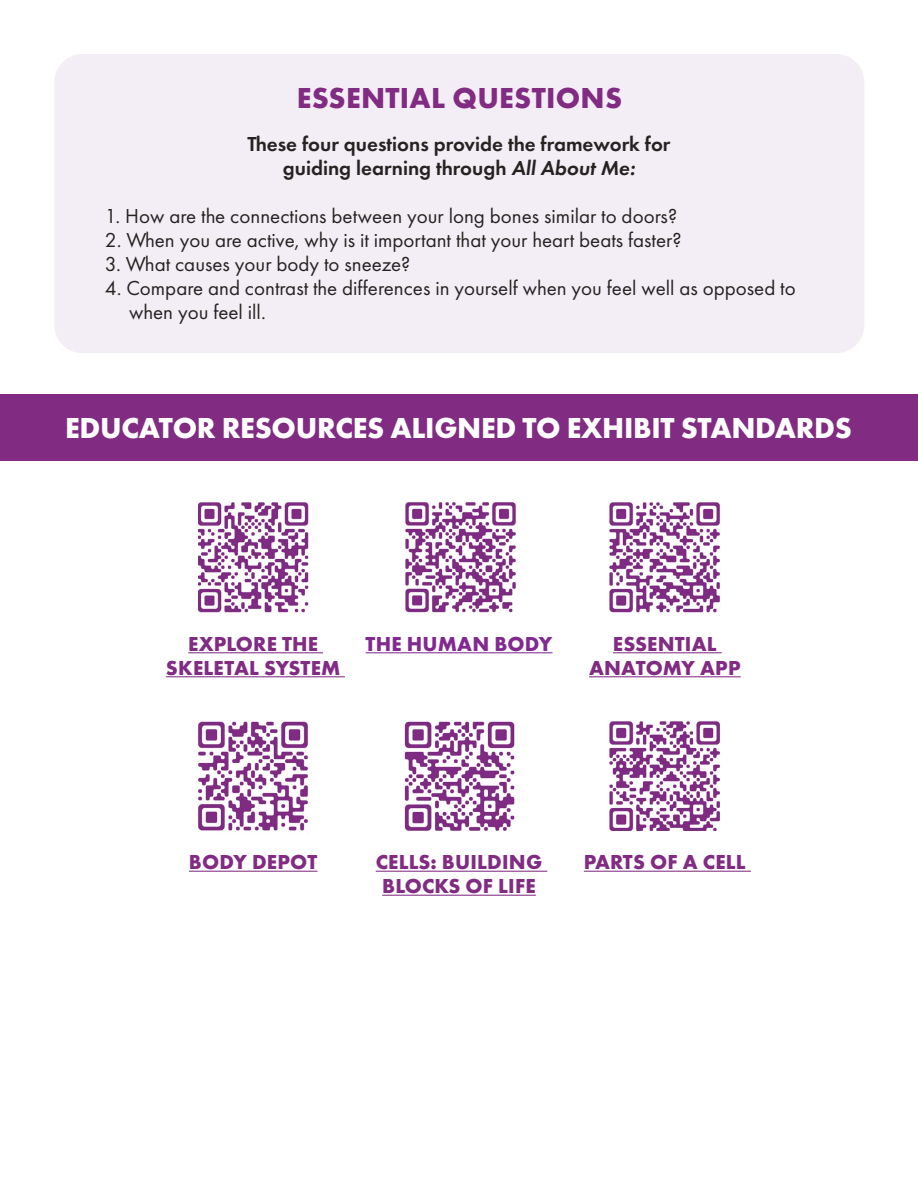
<style>
.page{position:relative;width:918px;height:1188px;background:#fff}
.page>*{position:absolute;margin:0;border:0;box-sizing:border-box;transform-origin:0 0}
.t1{font:700 30px "Futura PT";letter-spacing:-.01em;color:#fff}
.t2{font:700 30px "Futura PT";letter-spacing:.01em;color:#812b83}
.t3{font:21px/24px "Futura PT";color:#272222}
.t4{font:700 21px/24px "Futura PT";letter-spacing:.01em;color:#812b83;text-align:center}
.t5{font:600 21px/24px "Futura PT";color:#272222;text-align:center}
.t6{font:700 21px "Futura PT";letter-spacing:.01em;color:#812990}
.s1{font-style:italic}
</style>
<div class="page">
<div style="left:54px;top:54px;width:810px;height:299px;background:#f3eef5;border-radius:28px"></div>
<div style="left:0;top:395px;width:918px;height:66px;background:#812b83"></div>
<hr style="left:188px;top:652px;width:135px;height:1px;background:#812b83">
<hr style="left:166px;top:676px;width:179px;height:1px;background:#812b83">
<hr style="left:366px;top:652px;width:186px;height:1px;background:#812990">
<hr style="left:613px;top:652px;width:109px;height:1px;background:#812b83">
<hr style="left:589px;top:676px;width:152px;height:1px;background:#812b83">
<hr style="left:189px;top:871px;width:128px;height:1px;background:#812b83">
<hr style="left:376px;top:871px;width:171px;height:1px;background:#812b83">
<hr style="left:382px;top:895px;width:154px;height:1px;background:#812b83">
<hr style="left:584px;top:871px;width:167px;height:1px;background:#812b83">
<img style="left:610px;top:721px;width:109px;height:110px">
<img style="left:404px;top:721px;width:111px;height:110px">
<img style="left:198px;top:721px;width:110px;height:110px">
<img style="left:610px;top:502px;width:110px;height:110px">
<img style="left:405px;top:502px;width:111px;height:110px">
<img style="left:198px;top:502px;width:110px;height:110px">
<h1 class="t2" style="left:297px;top:79px;width:327px">ESSENTIAL QUESTIONS</h1>
<p class="t5" style="left:248px;top:132px;width:424px">These four questions provide the framework for guiding learning through <span class="s1">All About Me:</span></p>
<p class="t3" style="left:105px;top:204px;width:574px">1. How are the connections between your long bones similar to doors?</p>
<p class="t3" style="left:105px;top:228px;width:578px">2. When you are active, why is it important that your heart beats faster?</p>
<p class="t3" style="left:105px;top:252px;width:307px">3. What causes your body to sneeze?</p>
<p class="t3" style="left:129px;top:276px;width:668px;text-indent:-24px">4. Compare and contrast the differences in yourself when you feel well as opposed to when you feel ill.</p>
<h1 class="t1" style="left:65px;top:409px;width:788px">EDUCATOR RESOURCES ALIGNED TO EXHIBIT STANDARDS</h1>
<p class="t4" style="left:166px;top:631px;width:176px">EXPLORE THE<br>SKELETAL SYSTEM</p>
<p class="t6" style="left:366px;top:630px;width:188px">THE HUMAN BODY</p>
<p class="t4" style="left:589px;top:631px;width:153px">ESSENTIAL<br>ANATOMY APP</p>
<p class="t4" style="left:189px;top:850px;width:130px">BODY DEPOT</p>
<p class="t4" style="left:376px;top:850px;width:168px">CELLS: BUILDING<br>BLOCKS OF LIFE</p>
<p class="t4" style="left:584px;top:850px;width:164px">PARTS OF A CELL</p>
</div>
